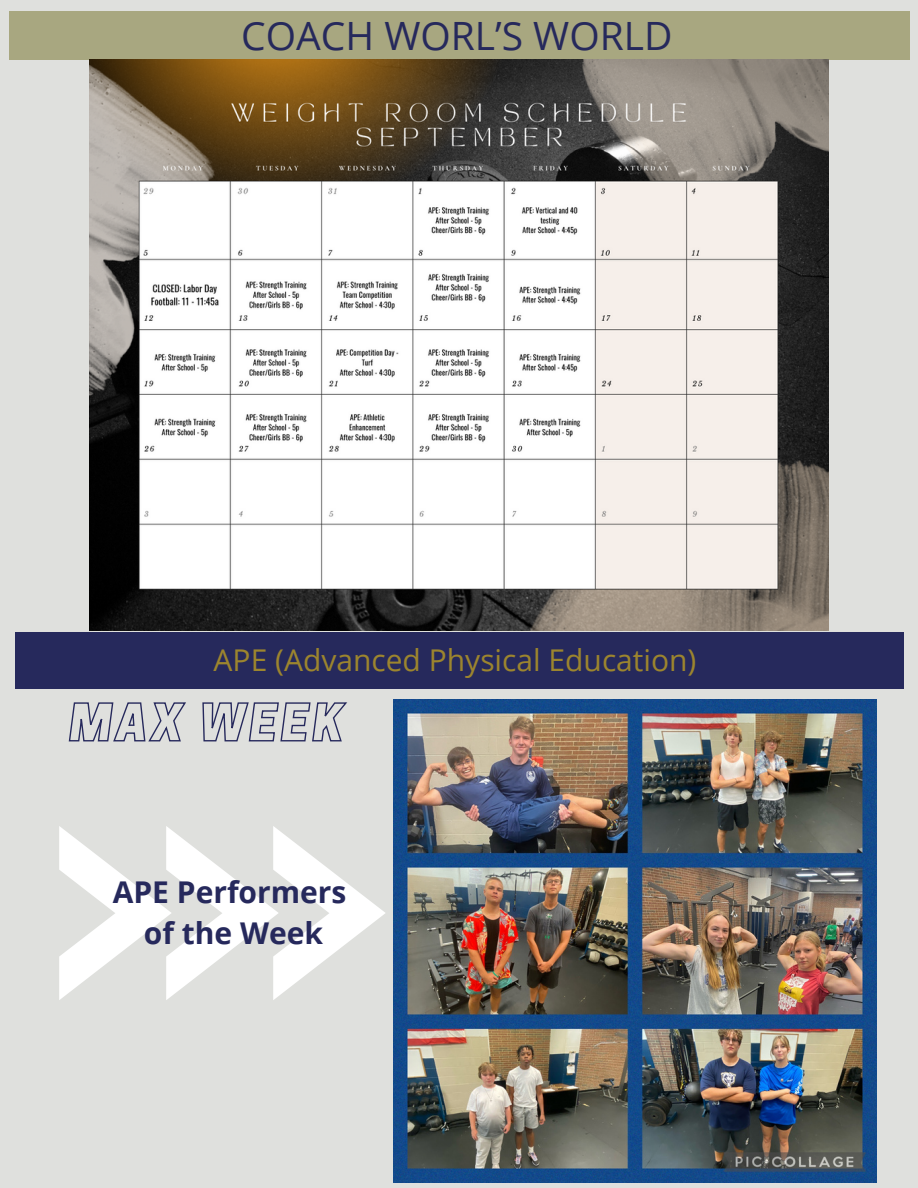
<style>
.page{position:relative;width:918px;height:1188px;background:#dfe0dd}
.page>*{position:absolute;margin:0;border:0;box-sizing:border-box;transform-origin:0 0}
.t1{font:39px "Open Sans";color:#26295c}
.t2{font:30px "Open Sans";color:#9c852e}
.t3{font:700 30px/41.7px "Open Sans";color:#26295c;text-align:center}
</style>
<div class="page">
<div style="left:9px;top:12px;width:901px;height:48px;background:#a8a780"></div>
<div style="left:15px;top:632px;width:888px;height:56px;background:#26295c"></div>
<img style="left:89px;top:59px;width:739px;height:572px">
<svg style="left:59px;top:826px;width:326px;height:174px"></svg>
<img style="left:393px;top:700px;width:483px;height:482px">
<svg style="left:68px;top:702px;width:279px;height:40px"></svg>
<h1 class="t1" style="left:241px;top:9px;width:433px">COACH WORL’S WORLD</h1>
<p class="t2" style="left:214px;top:639px;width:484px">APE (Advanced Physical Education)</p>
<p class="t3" style="left:113px;top:870px;width:235px">APE Performers of the Week</p>
</div>
